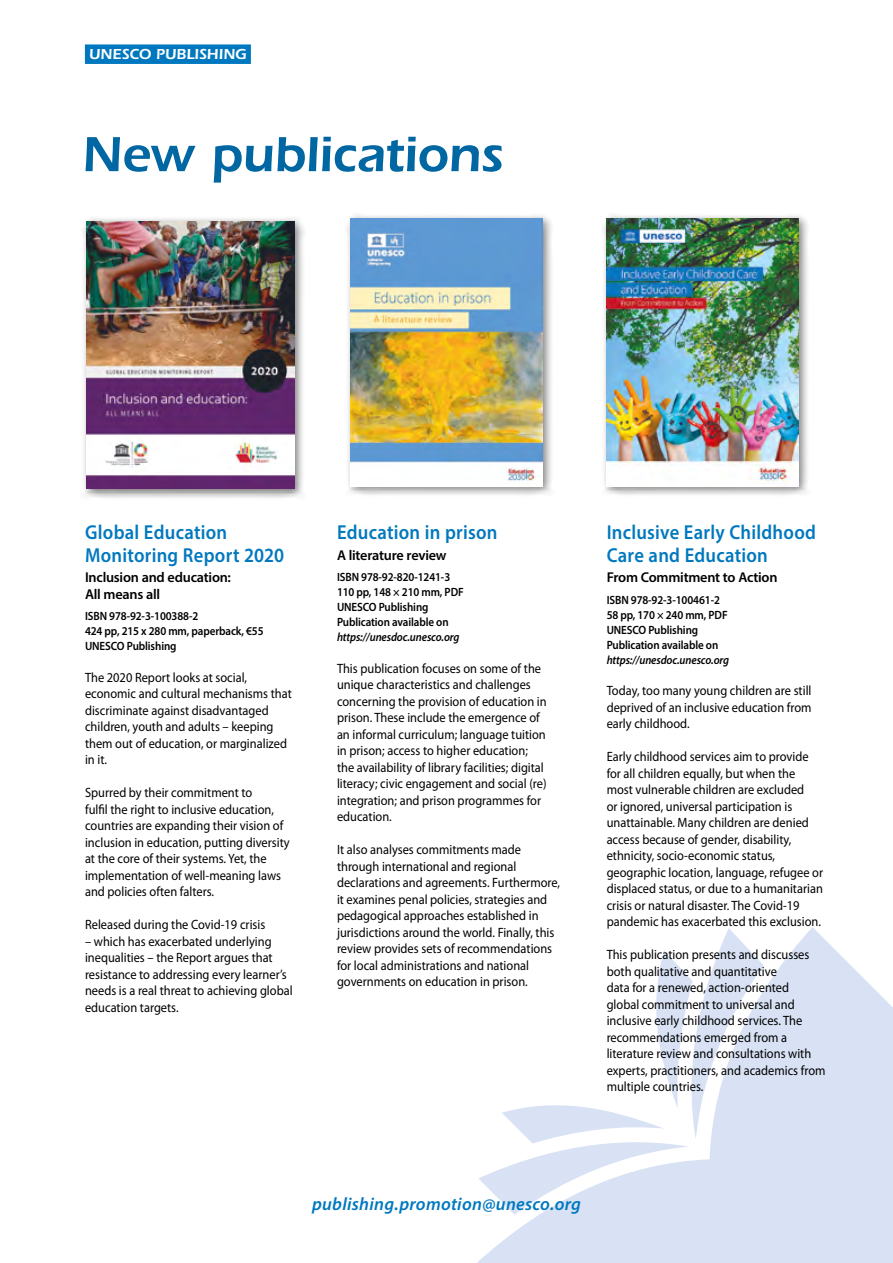
<style>
.page{position:relative;width:893px;height:1263px;background:#fff}
.page>*{position:absolute;margin:0;border:0;box-sizing:border-box;transform-origin:0 0}
.t1{font:600 51px "ITC Eras Std";letter-spacing:-.01em;color:#0067a3}
.t2{font:600 20.25px/22.5px "Myriad Pro";letter-spacing:.015em;color:#0078bf;scale:.92 1}
.t3{font:italic 600 18px "Myriad Pro";letter-spacing:.015em;color:#0078bf}
.t4{font:600 15px "ITC Eras Std";letter-spacing:.005em;color:#fff}
.t5{font:600 14.25px/16.5px "Myriad Pro";letter-spacing:-.015em;color:#000}
.t6{font:13.5px/16.5px "Myriad Pro";color:#000;scale:.92 1}
.t7{font:600 12px/15px "Myriad Pro";letter-spacing:-.01em;color:#000;scale:.92 1}
.t8{font:italic 600 12px "Myriad Pro";letter-spacing:-.01em;color:#000;scale:.92 1}
</style>
<div class="page">
<div style="left:85px;top:44px;width:166px;height:20px;background:#0078bf"></div>
<svg style="left:477px;top:927px;width:416px;height:336px;fill:#d8e2f4"></svg>
<div style="left:81px;top:216px;width:225px;height:284px;background:#000;opacity:.52"></div>
<img style="left:86px;top:221px;width:208px;height:268px">
<div style="left:345px;top:213px;width:208px;height:285px;background:#000;opacity:.49"></div>
<img style="left:350px;top:219px;width:192px;height:267px">
<div style="left:601px;top:213px;width:208px;height:285px;background:#000;opacity:.5"></div>
<img style="left:607px;top:219px;width:192px;height:267px">
<p class="t4" style="left:89px;top:46px;width:159px">UNESCO PUBLISHING</p>
<h1 class="t1" style="left:82px;top:125px;width:423px">New publications</h1>
<h2 class="t2" style="left:85px;top:520px;width:218px">Global Education<br>Monitoring Report 2020</h2>
<p class="t5" style="left:85px;top:569px;width:147px">Inclusion and education:<br>All means all</p>
<p class="t7" style="left:85px;top:608px;width:196px">ISBN 978-92-3-100388-2<br>424 pp, 215 x 280 mm, paperback, €55<br>UNESCO Publishing</p>
<p class="t6" style="left:85px;top:669px;width:226px">The 2020 Report looks at social, economic and cultural mechanisms that discriminate against disadvantaged children, youth and adults – keeping them out of education, or marginalized in it.</p>
<p class="t6" style="left:85px;top:784px;width:224px">Spurred by their commitment to<br>fulfil the right to inclusive education, countries are expanding their vision of inclusion in education, putting diversity at the core of their systems. Yet, the implementation of well-meaning laws and policies often falters.</p>
<p class="t6" style="left:85px;top:916px;width:197px">Released during the Covid-19 crisis</p>
<p class="t6" style="left:85px;top:933px;width:227px">– which has exacerbated underlying inequalities – the Report argues that resistance to addressing every learner’s needs is a real threat to achieving global education targets.</p>
<h2 class="t2" style="left:337px;top:520px;width:176px">Education in prison</h2>
<p class="t5" style="left:337px;top:546px;width:111px">A literature review</p>
<p class="t7" style="left:337px;top:569px;width:139px">ISBN 978-92-820-1241-3<br>110 pp, 148 × 210 mm, PDF<br>UNESCO Publishing<br>Publication available on</p>
<p class="t8" style="left:337px;top:629px;width:135px">https://unesdoc.unesco.org</p>
<p class="t6" style="left:337px;top:660px;width:229px">This publication focuses on some of the unique characteristics and challenges concerning the provision of education in prison. These include the emergence of an informal curriculum; language tuition in prison; access to higher education; the availability of library facilities; digital literacy; civic engagement and social (re) integration; and prison programmes for education.</p>
<p class="t6" style="left:337px;top:841px;width:244px">It also analyses commitments made through international and regional declarations and agreements. Furthermore, it examines penal policies, strategies and pedagogical approaches established in jurisdictions around the world. Finally, this review provides sets of recommendations for local administrations and national governments on education in prison.</p>
<h2 class="t2" style="left:607px;top:520px;width:229px">Inclusive Early Childhood<br>Care and Education</h2>
<p class="t5" style="left:607px;top:569px;width:172px">From Commitment to Action</p>
<p class="t7" style="left:607px;top:592px;width:133px">ISBN 978-92-3-100461-2<br>58 pp, 170 × 240 mm, PDF<br>UNESCO Publishing<br>Publication available on</p>
<p class="t8" style="left:607px;top:652px;width:135px">https://unesdoc.unesco.org</p>
<p class="t6" style="left:607px;top:682px;width:224px;text-align:justify">Today, too many young children are still deprived of an inclusive education from early childhood.</p>
<p class="t6" style="left:607px;top:748px;width:237px">Early childhood services aim to provide for all children equally, but when the most vulnerable children are excluded<br>or ignored, universal participation is unattainable. Many children are denied access because of gender, disability, ethnicity, socio-economic status, geographic location, language, refugee or displaced status, or due to a humanitarian crisis or natural disaster. The Covid-19 pandemic has exacerbated this exclusion.</p>
<p class="t6" style="left:607px;top:946px;width:239px">This publication presents and discusses both qualitative and quantitative<br>data for a renewed, action-oriented<br>global commitment to universal and inclusive early childhood services. The recommendations emerged from a literature review and consultations with experts, practitioners, and academics from multiple countries.</p>
<h3 class="t3" style="left:312px;top:1192px;width:270px">publishing.promotion@unesco.org</h3>
</div>
